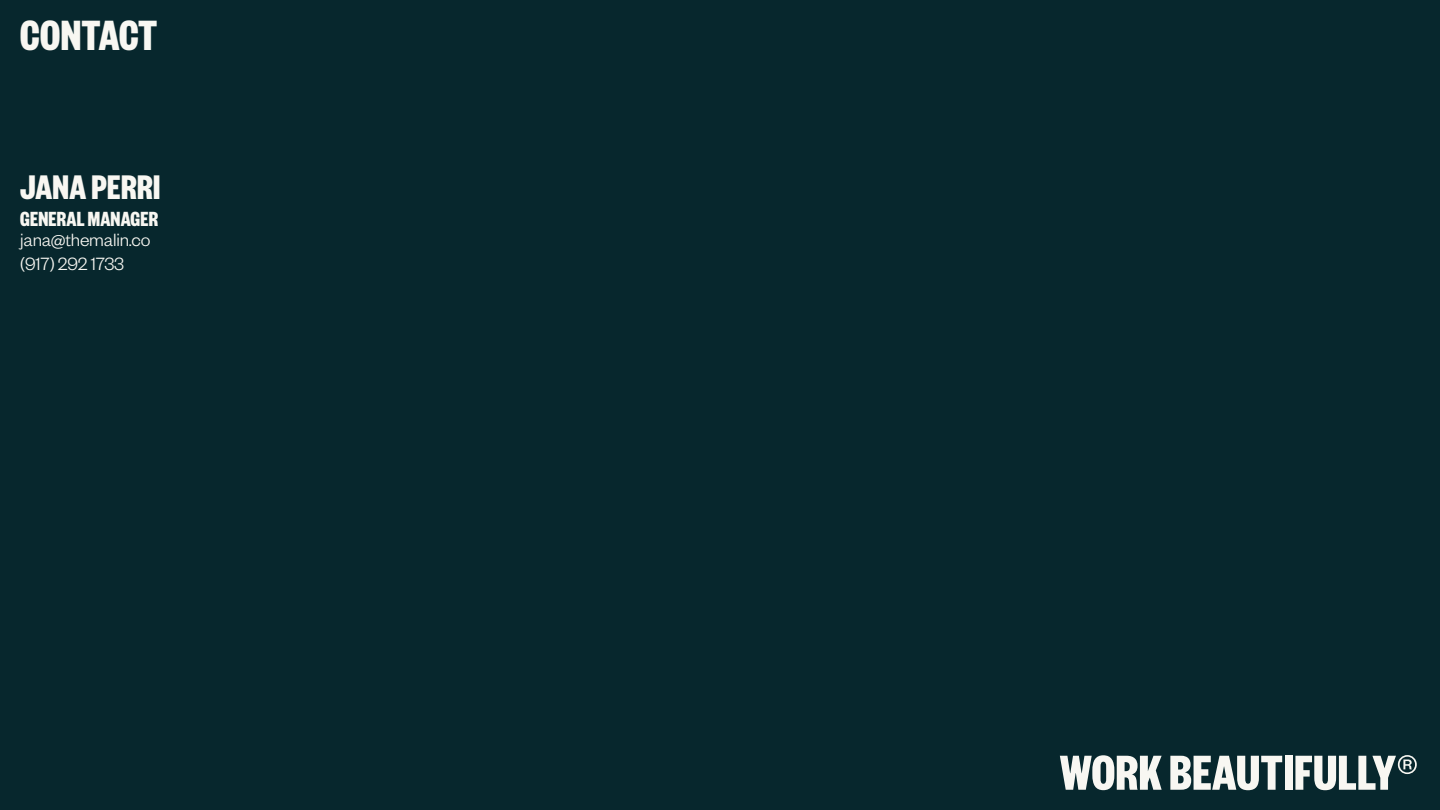
<style>
.page{position:relative;width:1440px;height:810px;background:#07272d}
.page>*{position:absolute;margin:0;border:0;box-sizing:border-box;transform-origin:0 0}
.t1{font:700 54px "Founders Grotesk X Cond";letter-spacing:.01em;color:#f8f7f2}
.Bodycopy-IG_Highligh{font:700 46.5px "Founders Grotesk X Cond";color:#f8f7f2}
.Deck_-_Copy_Header{font:700 37.5px "Founders Grotesk X Cond";letter-spacing:.01em;color:#f8f7f2}
.Deck_-_Subhead{font:700 22.5px "Founders Grotesk X Cond";letter-spacing:.01em;color:#f8f7f2}
.Deck_-_Subhead-2{font:300 19.5px "Founders Grotesk";letter-spacing:-.01em;color:#f8f7f2}
.Deck_-_Copy_Header-2{font:300 19.5px "Founders Grotesk";letter-spacing:-.01em;color:#f8f7f2}
.s1{font-family:"Founders Grotesk";font-weight:300}
</style>
<div class="page">
<p class="Bodycopy-IG_Highligh" style="left:20px;top:6px;width:139px">CONTACT</p>
<p class="Deck_-_Copy_Header" style="left:20px;top:164px;width:142px">JANA PERRI</p>
<p class="Deck_-_Subhead" style="left:20px;top:205px;width:139px">GENERAL MANAGER</p>
<p class="Deck_-_Subhead-2" style="left:20px;top:228px;width:132px">jana@themalin.co</p>
<p class="Deck_-_Copy_Header-2" style="left:20px;top:252px;width:105px">(917) 292 1733</p>
<p class="t1" style="left:1060px;top:739px;width:360px">WORK BEAUTIFULLY<span class="s1">®</span></p>
</div>
